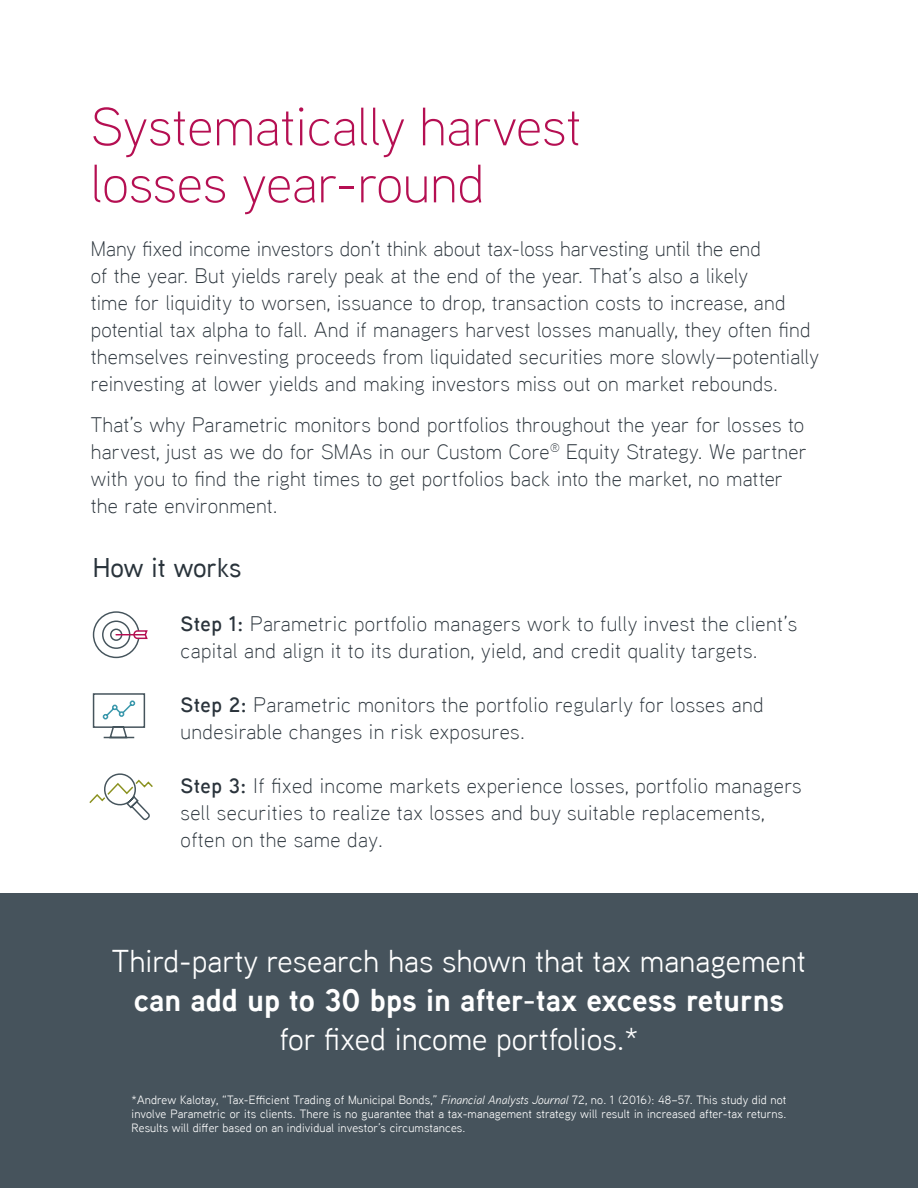
<style>
.page{position:relative;width:918px;height:1188px;background:#fff}
.page>*{position:absolute;margin:0;border:0;box-sizing:border-box;transform-origin:0 0}
.t1{font:300 54px/57px "Aaux Next";color:#b50f52}
.t2{font:31.5px "Aaux Next";color:#fff}
.t3{font:700 31.5px "Aaux Next";color:#fff}
.t4{font:500 27px "Aaux Next";color:#29333b}
.t5{font:300 21px/27px "Aaux Next";letter-spacing:.015em;color:#2a333b}
.t6{font:12px/14.4px "Aaux Next";letter-spacing:.01em;color:#fff;text-align:justify}
.s1{font-weight:600}
.s2{font-style:italic}
</style>
<div class="page">
<div style="left:0;top:893px;width:918px;height:295px;background:#46535c"></div>
<svg style="left:92px;top:611px;width:56px;height:48px"></svg>
<svg style="left:92px;top:693px;width:54px;height:46px"></svg>
<svg style="left:89px;top:773px;width:64px;height:48px"></svg>
<h1 class="t1" style="left:91px;top:96px;width:492px">Systematically harvest losses year-round</h1>
<p class="t5" style="left:91px;top:235px;width:730px">Many fixed income investors don’t think about tax-loss harvesting until the end<br>of the year. But yields rarely peak at the end of the year. That’s also a likely<br>time for liquidity to worsen, issuance to drop, transaction costs to increase, and potential tax alpha to fall. And if managers harvest losses manually, they often find themselves reinvesting proceeds from liquidated securities more slowly—potentially reinvesting at lower yields and making investors miss out on market rebounds.</p>
<p class="t5" style="left:91px;top:410px;width:717px">That’s why Parametric monitors bond portfolios throughout the year for losses to harvest, just as we do for SMAs in our Custom Core<sup>®</sup> Equity Strategy. We partner with you to find the right times to get portfolios back into the market, no matter the rate environment.</p>
<p class="t4" style="left:93px;top:549px;width:150px">How it works</p>
<p class="t5" style="left:181px;top:609px;width:618px"><span class="s1">Step 1:</span> Parametric portfolio managers work to fully invest the client’s capital and align it to its duration, yield, and credit quality targets.</p>
<p class="t5" style="left:181px;top:690px;width:585px"><span class="s1">Step 2:</span> Parametric monitors the portfolio regularly for losses and undesirable changes in risk exposures.</p>
<p class="t5" style="left:181px;top:771px;width:623px"><span class="s1">Step 3:</span> If fixed income markets experience losses, portfolio managers sell securities to realize tax losses and buy suitable replacements, often on the same day.</p>
<h2 class="t2" style="left:112px;top:940px;width:696px">Third-party research has shown that tax management</h2>
<h2 class="t3" style="left:134px;top:978px;width:652px">can add up to 30 bps in after-tax excess returns</h2>
<h2 class="t2" style="left:280px;top:1018px;width:360px">for fixed income portfolios.*</h2>
<p class="t6" style="left:132px;top:1092px;width:656px">*Andrew Kalotay, “Tax-Efficient Trading of Municipal Bonds,” <span class="s2">Financial Analysts Journal</span> 72, no. 1 (2016): 48–57. This study did not involve Parametric or its clients. There is no guarantee that a tax-management strategy will result in increased after-tax returns.<br>Results will differ based on an individual investor’s circumstances.</p>
</div>
